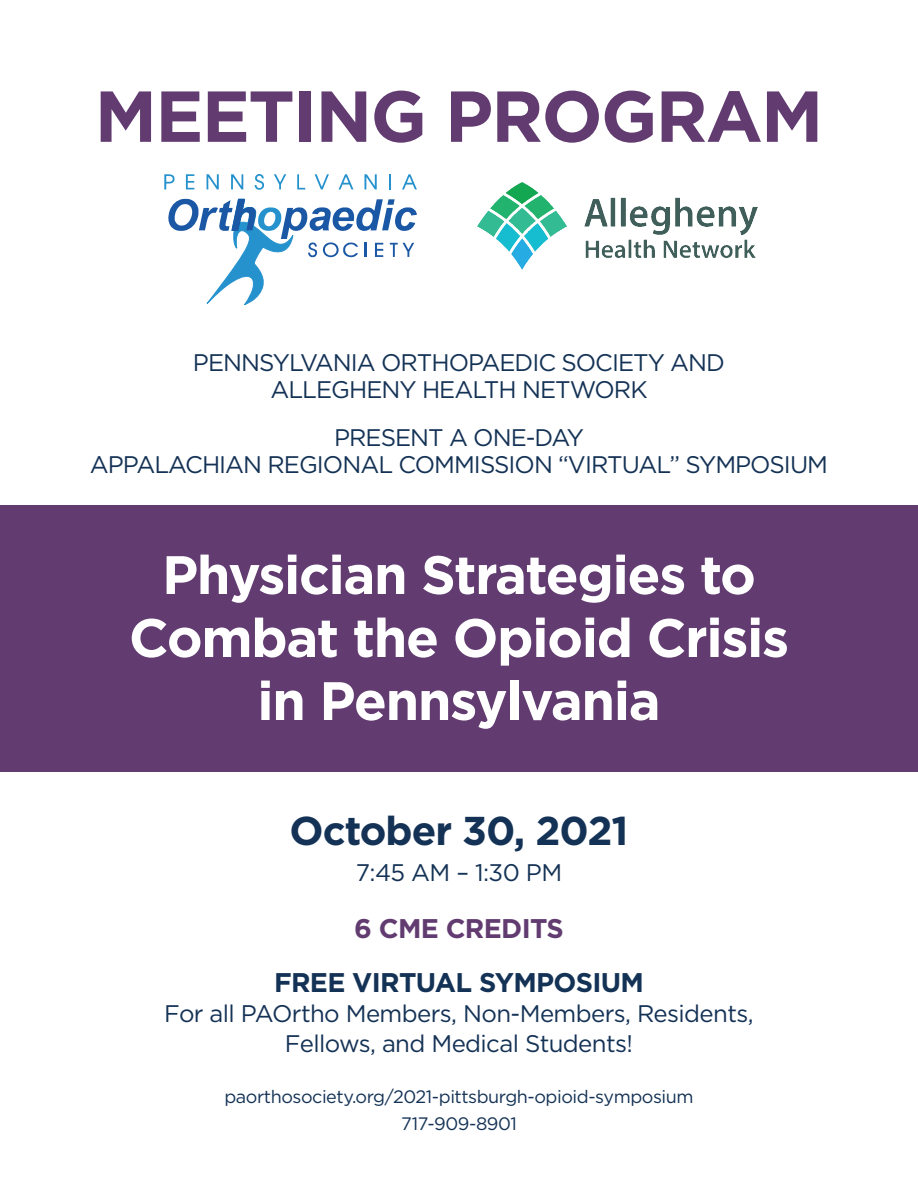
<style>
.page{position:relative;width:918px;height:1188px;background:#fff}
.page>*{position:absolute;margin:0;border:0;box-sizing:border-box;transform-origin:0 0}
.t1{font:700 72px "Gotham";letter-spacing:-.025em;color:#623c71}
.t2{font:700 54px/63px "Gotham";letter-spacing:-.025em;color:#fff;text-align:center}
.t3{font:700 40.2px "Gotham";letter-spacing:-.025em;color:#143255}
.t4{font:700 27px "Gotham";letter-spacing:-.025em;color:#143255}
.t5{font:700 27px "Gotham";letter-spacing:-.025em;color:#623c71}
.t6{font:24px/27px "Gotham";letter-spacing:-.04em;color:#143255;text-align:center}
.t7{font:18px "Gotham";letter-spacing:-.025em;color:#143255}
</style>
<div class="page">
<svg style="left:255px;top:174px;width:9px;height:16px"></svg>
<svg style="left:164px;top:174px;width:11px;height:15px"></svg>
<svg style="left:186px;top:174px;width:8px;height:15px"></svg>
<svg style="left:207px;top:174px;width:12px;height:15px"></svg>
<svg style="left:231px;top:174px;width:12px;height:15px"></svg>
<svg style="left:274px;top:174px;width:12px;height:15px"></svg>
<svg style="left:297px;top:174px;width:8px;height:16px"></svg>
<svg style="left:315px;top:174px;width:14px;height:15px"></svg>
<svg style="left:339px;top:174px;width:14px;height:16px"></svg>
<svg style="left:364px;top:174px;width:13px;height:16px"></svg>
<svg style="left:389px;top:174px;width:2px;height:15px"></svg>
<svg style="left:402px;top:174px;width:15px;height:16px"></svg>
<svg style="left:168px;top:199px;width:249px;height:106px"></svg>
<img style="left:477px;top:183px;width:280px;height:86px">
<div style="left:0;top:505px;width:918px;height:267px;background:#623c71"></div>
<p class="t1" style="left:95px;top:69px;width:730px">MEETING PROGRAM</p>
<p class="t6" style="left:193px;top:349px;width:534px">PENNSYLVANIA ORTHOPAEDIC SOCIETY AND<br>ALLEGHENY HEALTH NETWORK</p>
<p class="t6" style="left:90px;top:423px;width:740px">PRESENT A ONE-DAY<br>APPALACHIAN REGIONAL COMMISSION “VIRTUAL” SYMPOSIUM</p>
<p class="t2" style="left:162px;top:543px;width:595px">Physician Strategies to</p>
<p class="t2" style="left:129px;top:606px;width:662px">Combat the Opioid Crisis in Pennsylvania</p>
<p class="t3" style="left:290px;top:805px;width:340px">October 30, 2021</p>
<p class="t6" style="left:356px;top:859px;width:208px">7:45 AM – 1:30 PM</p>
<p class="t5" style="left:354px;top:911px;width:211px">6 CME CREDITS</p>
<p class="t4" style="left:274px;top:965px;width:371px">FREE VIRTUAL SYMPOSIUM</p>
<p class="t6" style="left:164px;top:998px;width:591px;line-height:30px">For all PAOrtho Members, Non-Members, Residents,<br>Fellows, and Medical Students!</p>
<p class="t7" style="left:224px;top:1085px;width:471px">paorthosociety.org/2021-pittsburgh-opioid-symposium</p>
<p class="t7" style="left:401px;top:1112px;width:117px">717-909-8901</p>
</div>
